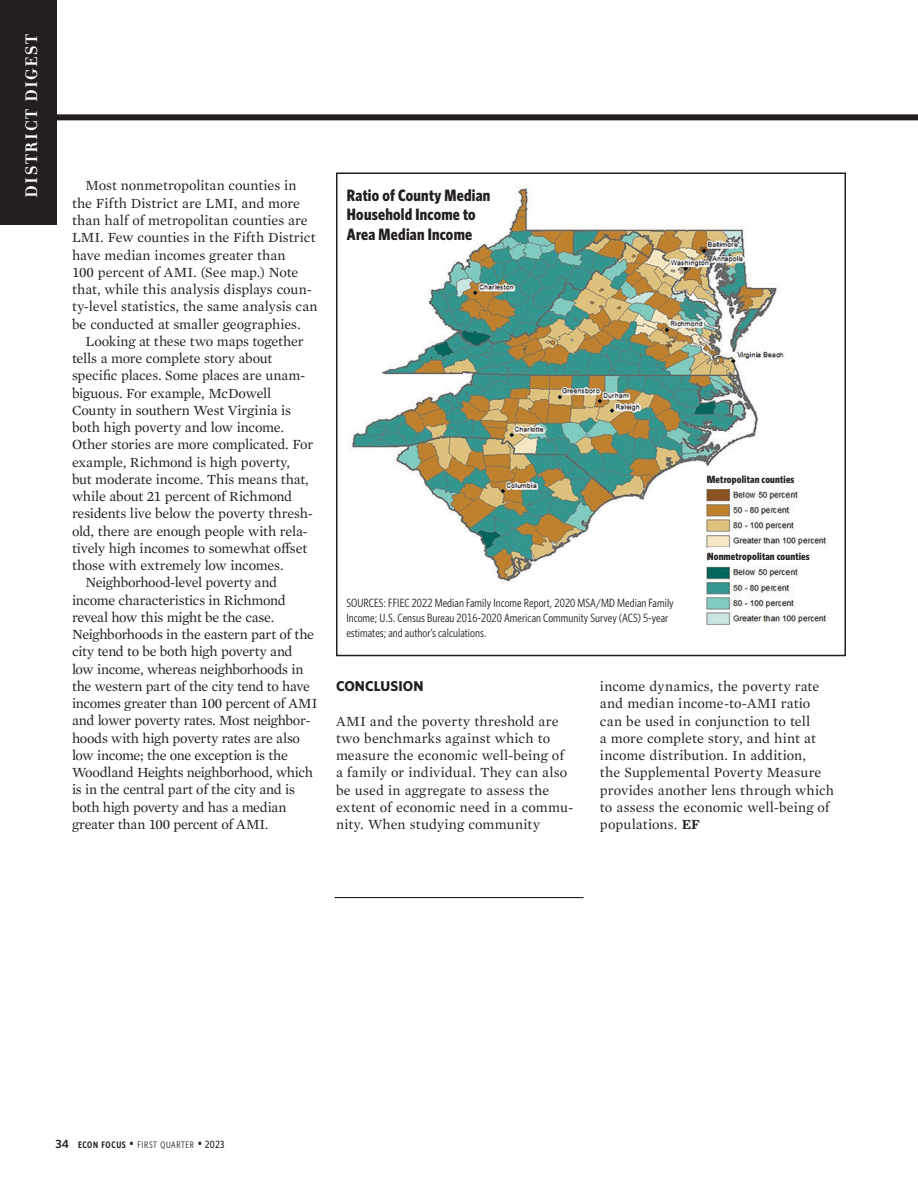
<style>
.page{position:relative;width:918px;height:1188px;background:#fff}
.page>*{position:absolute;margin:0;border:0;box-sizing:border-box;transform-origin:0 0}
.t1{font:700 18px "Filosofia OT";letter-spacing:.1em;color:#fff}
.t2{font:700 16.5px/19.5px "Whitney Condensed";letter-spacing:.015em;color:#231f20}
.t3{font:14.25px/17.2px "Mercury Text G1";letter-spacing:-.005em;color:#231f20}
.t4{font:14.25px "Mercury Text G1";letter-spacing:-.03em;color:#231f20}
.t5{font:14.25px "Mercury Text G1";letter-spacing:-.025em;color:#231f20}
.t6{font:700 14.25px "Whitney";letter-spacing:.005em;color:#231f20}
.t7{font:12px/15px "Whitney Condensed";letter-spacing:.005em;color:#231f20}
.t8{font:700 10.5px "Whitney Condensed";letter-spacing:.015em;color:#231f20}
.t9{font:9.45px "Whitney Condensed";letter-spacing:.07em;color:#231f20}
.s1{font-weight:600}
.s2{font-family:"Whitney";font-weight:600;font-size:12px}
.s3{font-size:13.5px}
.s4{font-weight:500;font-size:10.5px}
</style>
<div class="page">
<div style="left:0;top:114px;width:918px;height:6px;background:#231f20"></div>
<div style="left:0;top:0;width:57px;height:225px;background:#231f20"></div>
<div style="left:336px;top:172px;width:510px;height:484px;border:2px solid #231f20"></div>
<img style="left:338px;top:181px;width:446px;height:409px">
<img style="left:704px;top:470px;width:124px;height:155px">
<div style="left:708px;top:471px;width:121px;height:17px;background:#fff"></div>
<div style="left:708px;top:547px;width:135px;height:18px;background:#fff"></div>
<hr style="left:334px;top:897px;width:250px;height:1px;background:#231f20">
<p class="t1" style="left:22px;top:198px;width:166px;rotate:-90deg">DISTRICT DIGEST</p>
<p class="t3" style="left:72px;top:176px;width:247px;text-indent:13px">Most nonmetropolitan counties in the Fifth District are LMI, and more than half of metropolitan counties are LMI. Few counties in the Fifth District have median incomes greater than<br>100 percent of AMI. (See map.) Note that, while this analysis displays coun&shy;ty-level statistics, the same analysis can be conducted at smaller geographies.</p>
<p class="t3" style="left:85px;top:332px;width:220px">Looking at these two maps together</p>
<p class="t3" style="left:72px;top:349px;width:202px">tells a more complete story about</p>
<p class="t3" style="left:72px;top:366px;width:235px">specific places. Some places are unam-</p>
<p class="t3" style="left:72px;top:383px;width:201px">biguous. For example, McDowell</p>
<p class="t3" style="left:72px;top:401px;width:221px">County in southern West Virginia is</p>
<p class="t3" style="left:72px;top:418px;width:214px">both high poverty and low income.</p>
<p class="t3" style="left:72px;top:435px;width:243px">Other stories are more complicated. For</p>
<p class="t3" style="left:72px;top:453px;width:220px">example, Richmond is high poverty,</p>
<p class="t3" style="left:72px;top:470px;width:238px">but moderate income. This means that,</p>
<p class="t3" style="left:72px;top:487px;width:222px">while about 21 percent of Richmond</p>
<p class="t3" style="left:72px;top:504px;width:242px">residents live below the poverty thresh-</p>
<p class="t3" style="left:72px;top:522px;width:237px">old, there are enough people with rela-</p>
<p class="t3" style="left:72px;top:539px;width:237px">tively high incomes to somewhat offset</p>
<p class="t3" style="left:72px;top:556px;width:213px">those with extremely low incomes.</p>
<p class="t4" style="left:85px;top:572px;width:193px">Neighborhood-level poverty and</p>
<p class="t3" style="left:72px;top:591px;width:215px">income characteristics in Richmond</p>
<p class="t3" style="left:72px;top:608px;width:204px">reveal how this might be the case.</p>
<p class="t3" style="left:72px;top:625px;width:243px">Neighborhoods in the eastern part of the</p>
<p class="t3" style="left:72px;top:642px;width:222px">city tend to be both high poverty and</p>
<p class="t4" style="left:72px;top:659px;width:233px">low income, whereas neighborhoods in</p>
<p class="t3" style="left:72px;top:677px;width:240px">the western part of the city tend to have</p>
<p class="t5" style="left:72px;top:693px;width:247px">incomes greater than 100 percent of AMI</p>
<p class="t4" style="left:72px;top:710px;width:240px">and lower poverty rates. Most neighbor-</p>
<p class="t3" style="left:72px;top:729px;width:230px">hoods with high poverty rates are also</p>
<p class="t4" style="left:72px;top:745px;width:217px">low income; the one exception is the</p>
<p class="t5" style="left:72px;top:762px;width:243px">Woodland Heights neighborhood, which</p>
<p class="t3" style="left:72px;top:780px;width:224px">is in the central part of the city and is</p>
<p class="t3" style="left:72px;top:798px;width:216px">both high poverty and has a median</p>
<p class="t5" style="left:72px;top:814px;width:198px">greater than 100 percent of AMI.</p>
<p class="t2" style="left:347px;top:184px;width:145px">Ratio of County Median<br>Household Income to<br>Area Median Income</p>
<p class="t7" style="left:346px;top:595px;width:329px">SOURCES: FFIEC 2022 Median Family Income Report, 2020 MSA/MD Median Family<br>Income; U.S. Census Bureau 2016-2020 American Community Survey (ACS) 5-year estimates; and author’s calculations.</p>
<p class="t8" style="left:708px;top:473px;width:88px">Metropolitan counties</p>
<p class="t8" style="left:708px;top:549px;width:103px">Nonmetropolitan counties</p>
<p class="t6" style="left:336px;top:676px;width:89px">CONCLUSION</p>
<p class="t3" style="left:336px;top:711px;width:239px">AMI and the poverty threshold are two benchmarks against which to measure the economic well-being of a family or individual. They can also be used in aggregate to assess the extent of economic need in a commu&shy;nity. When studying community</p>
<p class="t3" style="left:600px;top:677px;width:236px">income dynamics, the poverty rate and median income-to-AMI ratio can be used in conjunction to tell<br>a more complete story, and hint at income distribution. In addition,<br>the Supplemental Poverty Measure provides another lens through which to assess the economic well-being of populations. <span class="s1">EF</span></p>
<p class="t9" style="left:56px;top:1139px;width:170px"><span class="s2">34</span> <span class="s1">ECON FOCUS</span> <span class="s3">•</span> FIRST QUARTER <span class="s3">•</span> <span class="s4">2023</span></p>
</div>
